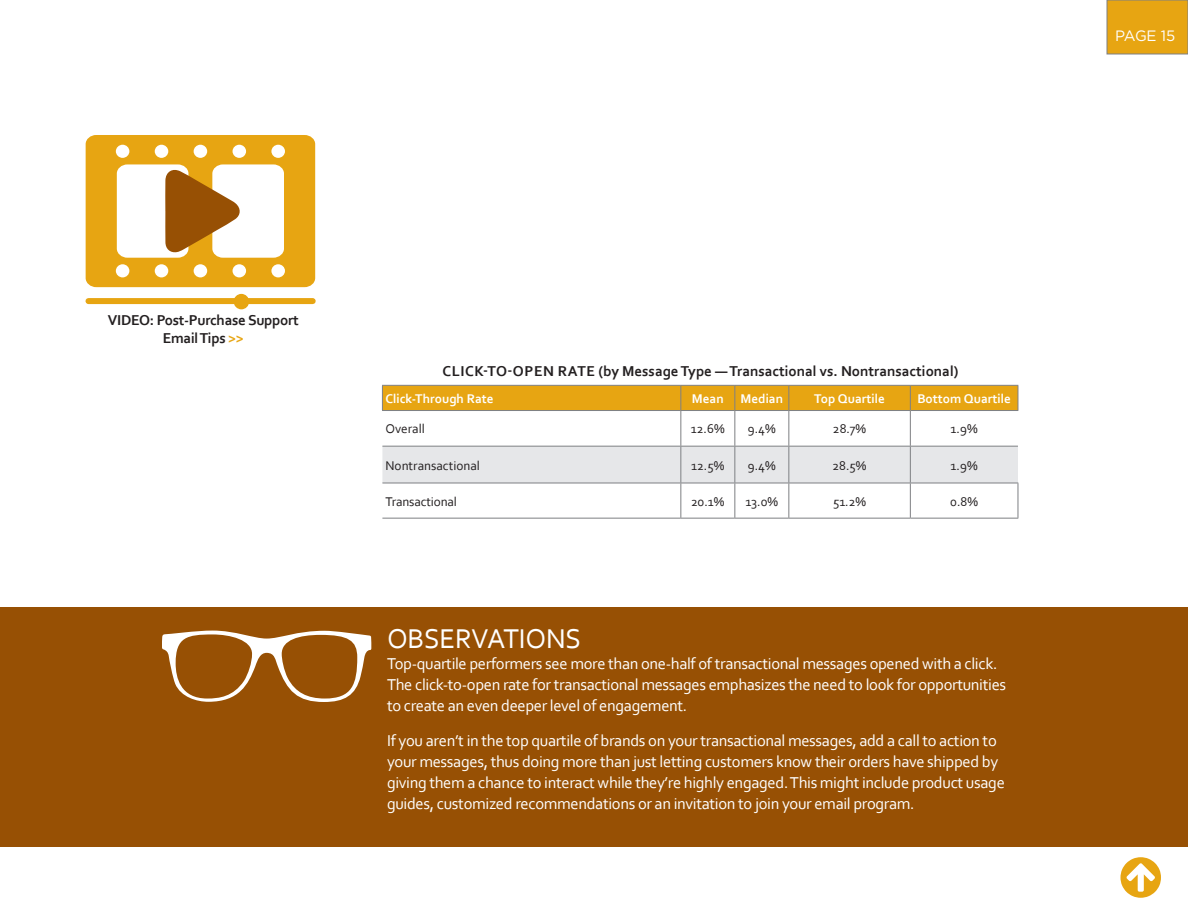
<style>
.page{position:relative;width:1188px;height:918px;background:#fff}
.page>*{position:absolute;margin:0;border:0;box-sizing:border-box;transform-origin:0 0}
.t1{font:28.5px "Corbel";letter-spacing:-.01em;color:#fff}
.t2{font:16.5px/21px "Corbel";letter-spacing:-.02em;color:#fff}
.t3{font:700 15px "Corbel";color:#231f20}
.t4{font:700 15px/18px "Corbel";letter-spacing:-.02em;color:#231f20;text-align:center}
.t5{font:15px "Gotham";letter-spacing:-.03em;color:#fff}
.t6{font:13.2px "Corbel";color:#231f20}
.t7{font:700 13.2px "Corbel";color:#fff}
.s1{color:#e7a512}
</style>
<div class="page">
<div style="left:1107px;top:0;width:81px;height:54px;background:#e7a512"></div>
<div style="left:1107px;top:0;width:81px;height:54px;border:1px solid #7e8083"></div>
<div style="left:0;top:607px;width:1188px;height:240px;background:#975004"></div>
<svg style="left:1120px;top:857px;width:41px;height:41px"></svg>
<div style="left:382px;top:447px;width:636px;height:36px;background:#e6e7e9"></div>
<div style="left:382px;top:385px;width:637px;height:26px;background:#e7a512"></div>
<hr style="left:382px;top:410px;width:299px;height:1px;background:#7e8083">
<hr style="left:681px;top:410px;width:54px;height:1px;background:#7e8083">
<hr style="left:680px;top:411px;width:1px;height:35px;background:#7e8083">
<hr style="left:735px;top:410px;width:54px;height:1px;background:#7e8083">
<hr style="left:734px;top:411px;width:1px;height:35px;background:#7e8083">
<hr style="left:789px;top:410px;width:121px;height:1px;background:#7e8083">
<hr style="left:788px;top:411px;width:1px;height:35px;background:#7e8083">
<hr style="left:910px;top:410px;width:108px;height:1px;background:#7e8083">
<hr style="left:910px;top:411px;width:1px;height:35px;background:#7e8083">
<hr style="left:382px;top:446px;width:299px;height:1px;background:#7e8083">
<hr style="left:681px;top:446px;width:54px;height:1px;background:#7e8083">
<hr style="left:680px;top:447px;width:1px;height:36px;background:#7e8083">
<hr style="left:735px;top:446px;width:54px;height:1px;background:#7e8083">
<hr style="left:734px;top:447px;width:1px;height:36px;background:#7e8083">
<hr style="left:789px;top:446px;width:121px;height:1px;background:#7e8083">
<hr style="left:788px;top:447px;width:1px;height:36px;background:#7e8083">
<hr style="left:910px;top:446px;width:108px;height:1px;background:#7e8083">
<hr style="left:910px;top:447px;width:1px;height:36px;background:#7e8083">
<hr style="left:382px;top:483px;width:299px;height:1px;background:#7e8083">
<hr style="left:681px;top:483px;width:54px;height:1px;background:#7e8083">
<hr style="left:680px;top:483px;width:1px;height:35px;background:#7e8083">
<hr style="left:735px;top:483px;width:54px;height:1px;background:#7e8083">
<hr style="left:734px;top:483px;width:1px;height:35px;background:#7e8083">
<hr style="left:382px;top:518px;width:299px;height:1px;background:#7e8083">
<hr style="left:681px;top:518px;width:54px;height:1px;background:#7e8083">
<hr style="left:735px;top:518px;width:54px;height:1px;background:#7e8083">
<hr style="left:789px;top:483px;width:121px;height:1px;background:#7e8083">
<hr style="left:788px;top:483px;width:1px;height:35px;background:#7e8083">
<hr style="left:789px;top:518px;width:121px;height:1px;background:#7e8083">
<hr style="left:910px;top:483px;width:108px;height:1px;background:#7e8083">
<hr style="left:910px;top:483px;width:1px;height:35px;background:#7e8083">
<hr style="left:1018px;top:483px;width:1px;height:35px;background:#7e8083">
<hr style="left:910px;top:518px;width:108px;height:1px;background:#7e8083">
<svg style="left:162px;top:631px;width:209px;height:71px"></svg>
<div style="left:88px;top:298px;width:225px;height:6px;background:#e7a512"></div>
<div style="left:234px;top:294px;width:15px;height:15px;background:#e7a512;border-radius:50%"></div>
<svg style="left:86px;top:135px;width:229px;height:152px"></svg>
<p class="t5" style="left:1115px;top:29px;width:62px">PAGE 15</p>
<p class="t4" style="left:108px;top:313px;width:192px">VIDEO: Post-Purchase Support<br>Email Tips <span class="s1">&gt;&gt;</span></p>
<p class="t3" style="left:442px;top:361px;width:518px">CLICK-TO-OPEN RATE (by Message Type — Transactional vs. Nontransactional)</p>
<p class="t7" style="left:385px;top:393px;width:110px">Click-Through Rate</p>
<p class="t7" style="left:692px;top:393px;width:33px">Mean</p>
<p class="t7" style="left:741px;top:393px;width:44px">Median</p>
<p class="t7" style="left:814px;top:393px;width:72px">Top Quartile</p>
<p class="t7" style="left:917px;top:393px;width:95px">Bottom Quartile</p>
<p class="t6" style="left:385px;top:424px;width:41px">Overall</p>
<p class="t6" style="left:691px;top:424px;width:35px">12.6%</p>
<p class="t6" style="left:748px;top:424px;width:29px">9.4%</p>
<p class="t6" style="left:833px;top:424px;width:35px">28.7%</p>
<p class="t6" style="left:951px;top:424px;width:29px">1.9%</p>
<p class="t6" style="left:385px;top:460px;width:96px">Nontransactional</p>
<p class="t6" style="left:691px;top:460px;width:35px">12.5%</p>
<p class="t6" style="left:748px;top:460px;width:29px">9.4%</p>
<p class="t6" style="left:833px;top:460px;width:36px">28.5%</p>
<p class="t6" style="left:951px;top:460px;width:29px">1.9%</p>
<p class="t6" style="left:385px;top:496px;width:73px">Transactional</p>
<p class="t6" style="left:691px;top:496px;width:35px">20.1%</p>
<p class="t6" style="left:746px;top:496px;width:34px">13.0%</p>
<p class="t6" style="left:833px;top:496px;width:35px">51.2%</p>
<p class="t6" style="left:950px;top:496px;width:29px">0.8%</p>
<h1 class="t1" style="left:387px;top:628px;width:196px">OBSERVATIONS</h1>
<p class="t2" style="left:387px;top:655px;width:621px">Top-quartile performers see more than one-half of transactional messages opened with a click.<br>The click-to-open rate for transactional messages emphasizes the need to look for opportunities to create an even deeper level of engagement.</p>
<p class="t2" style="left:387px;top:731px;width:619px">If you aren’t in the top quartile of brands on your transactional messages, add a call to action to your messages, thus doing more than just letting customers know their orders have shipped by giving them a chance to interact while they’re highly engaged. This might include product usage guides, customized recommendations or an invitation to join your email program.</p>
</div>
